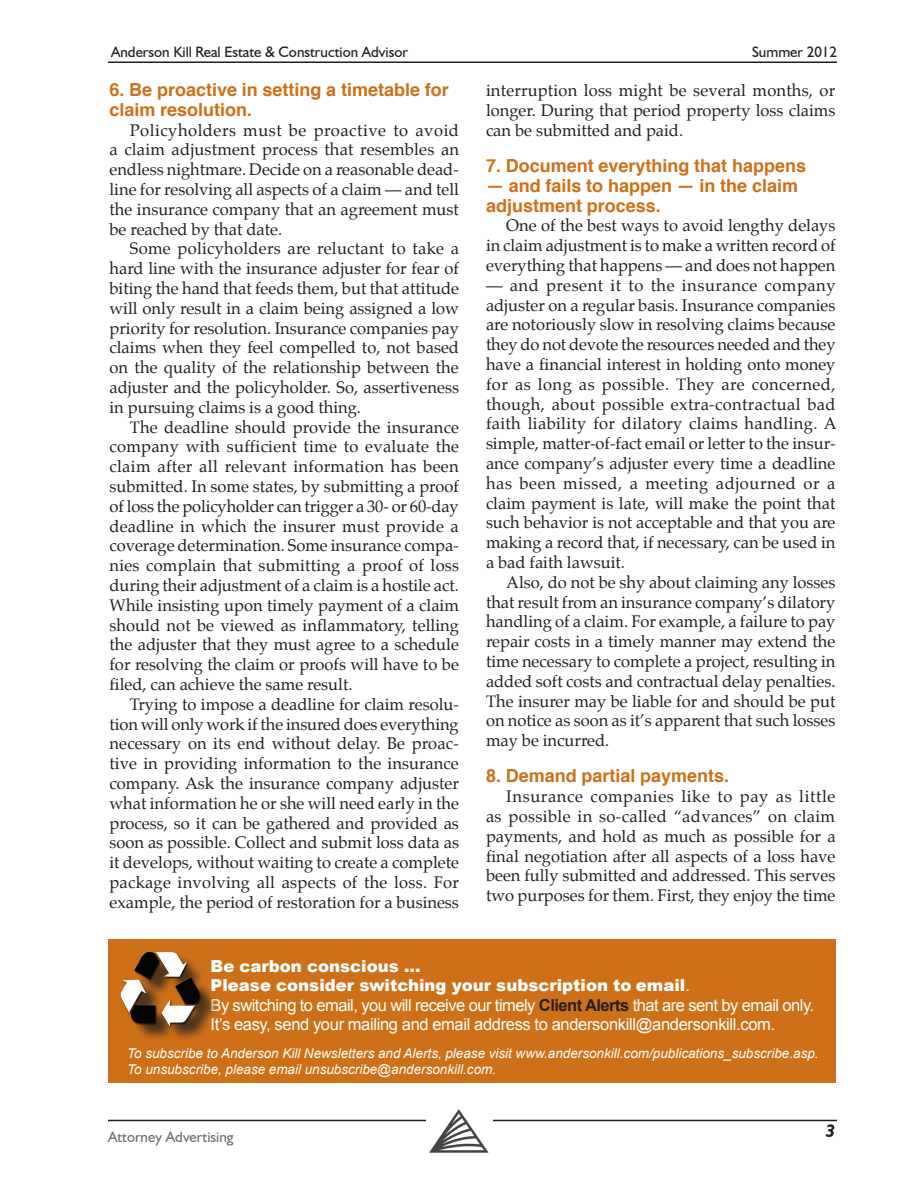
<style>
.page{position:relative;width:918px;height:1188px;background:#fff}
.page>*{position:absolute;margin:0;border:0;box-sizing:border-box;transform-origin:0 0}
.Subheadline{font:700 18px/19.8px "Helvetica";color:#ce7018}
.t1{font:italic 700 18px "Humanist 521 BT";color:#231f20}
.Body_Text{font:16.5px/19.8px "Palatino";color:#231f20;text-align:justify}
.Body_Text-2{font:16.5px/19.5px "Arial";letter-spacing:-.02em;color:#fff}
.Body_Text-3{font:900 16.5px "Arial";color:#fff}
.t2{font:15px "Humanist 521 BT";color:#231f20}
.t3{font:15px "Humanist 521 BT";color:#6c6d70}
.Body_Text-4{font:italic 13.5px/16.5px "Arial";color:#fff}
.s1{font-weight:400}
.s2{font-weight:700;color:#231f20}
</style>
<div class="page">
<hr style="left:108px;top:61px;width:729px;height:2px;background:#231f20">
<hr style="left:108px;top:1120px;width:729px;height:1px;background:#231f20">
<div style="left:426px;top:1101px;width:67px;height:53px;background:#fff"></div>
<img style="left:429px;top:1110px;width:60px;height:43px">
<div style="left:108px;top:940px;width:728px;height:143px;background:#ce7018"></div>
<div style="left:124px;top:955px;width:95px;height:89px;background:#231f20;opacity:.75"></div>
<img style="left:121px;top:951px;width:83px;height:75px">
<p class="t2" style="left:111px;top:43px;width:298px">Anderson Kill Real Estate &amp; Construction Advisor</p>
<p class="t2" style="left:752px;top:43px;width:87px">Summer 2012</p>
<p class="Subheadline" style="left:110px;top:80px;width:341px">6. Be proactive in setting a timetable for claim resolution.</p>
<p class="Body_Text" style="left:110px;top:120px;width:351px;text-indent:20px">Policyholders must be proactive to avoid a claim adjustment process that resembles an endless nightmare. Decide on a reasonable dead&shy;line for resolving all aspects of a claim — and tell the insurance company that an agreement must be reached by that date.</p>
<p class="Body_Text" style="left:110px;top:239px;width:351px;text-indent:20px">Some policyholders are reluctant to take a hard line with the insurance adjuster for fear of biting the hand that feeds them, but that attitude will only result in a claim being assigned a low priority for resolution. Insurance companies pay claims when they feel compelled to, not based on the quality of the relationship between the adjuster and the policyholder. So, assertiveness in pursuing claims is a good thing.</p>
<p class="Body_Text" style="left:110px;top:417px;width:351px;text-indent:20px">The deadline should provide the insurance company with sufficient time to evaluate the claim after all relevant information has been submitted. In some states, by submitting a proof of loss the policyholder can trigger a 30- or 60-day deadline in which the insurer must provide a coverage determination. Some insurance compa&shy;nies complain that submitting a proof of loss during their adjustment of a claim is a hostile act.<br>While insisting upon timely payment of a claim should not be viewed as inflammatory, telling the adjuster that they must agree to a schedule for resolving the claim or proofs will have to be filed, can achieve the same result.</p>
<p class="Body_Text" style="left:110px;top:694px;width:351px;text-indent:20px">Trying to impose a deadline for claim resolu&shy;tion will only work if the insured does everything necessary on its end without delay. Be proac&shy;tive in providing information to the insurance company. Ask the insurance company adjuster what information he or she will need early in the process, so it can be gathered and provided as soon as possible. Collect and submit loss data as it develops, without waiting to create a complete package involving all aspects of the loss. For example, the period of restoration for a business</p>
<p class="Body_Text" style="left:486px;top:80px;width:351px">interruption loss might be several months, or longer. During that period property loss claims can be submitted and paid.</p>
<p class="Subheadline" style="left:486px;top:156px;width:322px">7. Document everything that happens</p>
<p class="Subheadline" style="left:486px;top:176px;width:314px">— and fails to happen — in the claim adjustment process.</p>
<p class="Body_Text" style="left:486px;top:216px;width:351px;text-indent:20px">One of the best ways to avoid lengthy delays in claim adjustment is to make a written record of everything that happens — and does not happen</p>
<p class="Body_Text" style="left:486px;top:275px;width:352px">— and present it to the insurance company adjuster on a regular basis. Insurance companies are notoriously slow in resolving claims because they do not devote the resources needed and they have a financial interest in holding onto money for as long as possible. They are concerned, though, about possible extra-contractual bad faith liability for dilatory claims handling. A simple, matter-of-fact email or letter to the insur&shy;ance company’s adjuster every time a deadline has been missed, a meeting adjourned or a claim payment is late, will make the point that such behavior is not acceptable and that you are making a record that, if necessary, can be used in a bad faith lawsuit.</p>
<p class="Body_Text" style="left:486px;top:572px;width:351px;text-indent:20px">Also, do not be shy about claiming any losses that result from an insurance company’s dilatory handling of a claim. For example, a failure to pay repair costs in a timely manner may extend the time necessary to complete a project, resulting in added soft costs and contractual delay penalties.<br>The insurer may be liable for and should be put on notice as soon as it’s apparent that such losses may be incurred.</p>
<p class="Subheadline" style="left:486px;top:766px;width:245px">8. Demand partial payments.</p>
<p class="Body_Text" style="left:486px;top:787px;width:351px;text-indent:20px">Insurance companies like to pay as little as possible in so-called “advances” on claim payments, and hold as much as possible for a final negotiation after all aspects of a loss have been fully submitted and addressed. This serves two purposes for them. First, they enjoy the time</p>
<p class="Body_Text-3" style="left:211px;top:957px;width:212px">Be carbon conscious ...</p>
<p class="Body_Text-3" style="left:211px;top:976px;width:481px">Please consider switching your subscription to email<span class="s1">.</span></p>
<p class="Body_Text-2" style="left:211px;top:996px;width:605px">By switching to email, you will receive our timely <span class="s2">Client Alerts</span> that are sent by email only.<br>It’s easy, send your mailing and email address to andersonkill@andersonkill.com.</p>
<p class="Body_Text-4" style="left:127px;top:1045px;width:693px">To subscribe to Anderson Kill Newsletters and Alerts, please visit www.andersonkill.com/publications_subscribe.asp.<br>To unsubscribe, please email unsubscribe@andersonkill.com.</p>
<p class="t3" style="left:108px;top:1128px;width:127px">Attorney Advertising</p>
<p class="t1" style="left:826px;top:1120px;width:11px">3</p>
</div>
